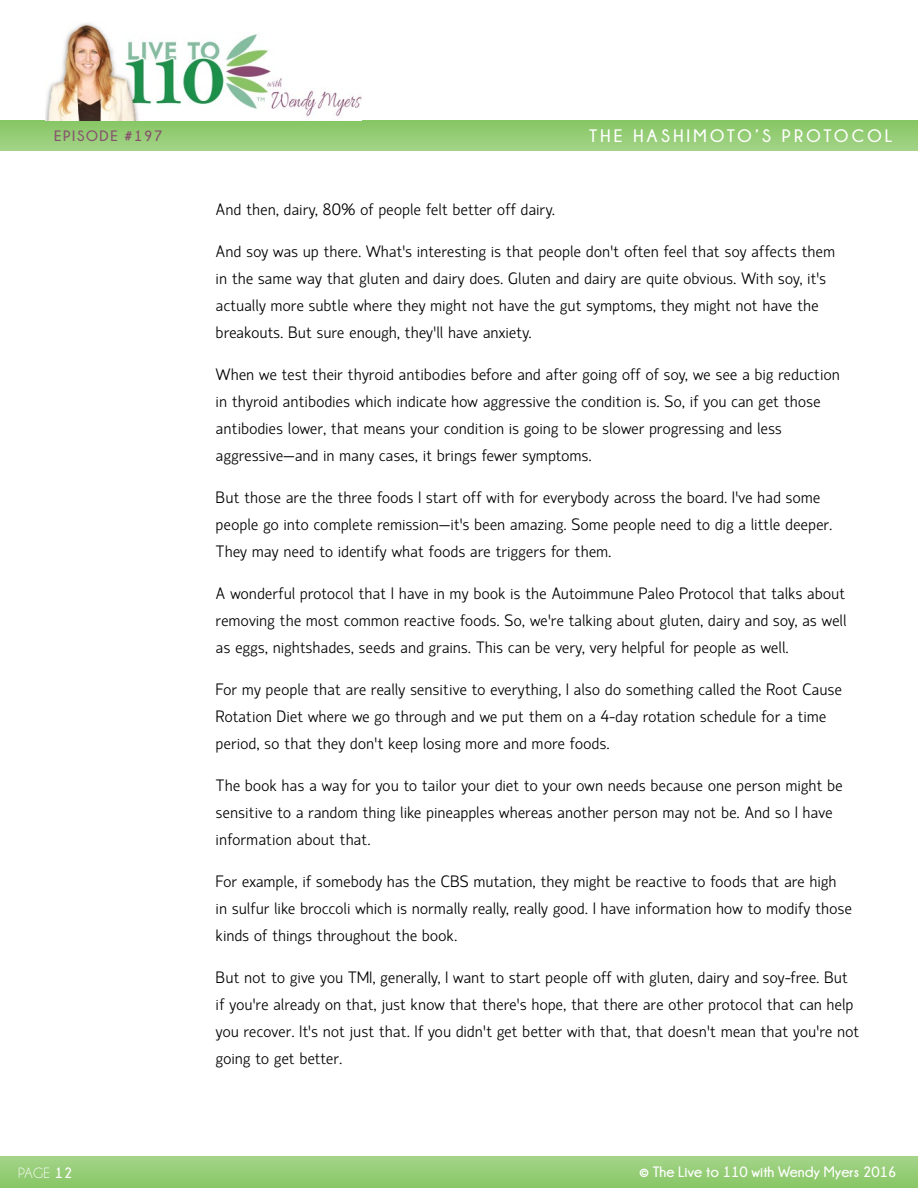
<style>
.page{position:relative;width:918px;height:1188px;background:#fff}
.page>*{position:absolute;margin:0;border:0;box-sizing:border-box;transform-origin:0 0}
.t1{font:700 18px "Champagne&Limousines";letter-spacing:.18em;color:#fff}
.t2{font:300 16.5px/27px "Hattori Hanzo";letter-spacing:.03em;color:#000}
.t3{font:700 15px "Champagne&Limousines";color:#fff}
.t4{font:700 15px "Champagne&Limousines";letter-spacing:.11em;color:#87506d}
.t5{font:15px "Champagne&Limousines";color:#fff}
.s1{font-weight:700}
</style>
<div class="page">
<div style="left:0;top:1156px;width:918px;height:32px;background:linear-gradient(to bottom,#a5d48a,#89c766)"></div>
<div style="left:0;top:121px;width:918px;height:30px;background:linear-gradient(to bottom,#87c664,#a2d387)"></div>
<img style="left:45px;top:23px;width:317px;height:98px">
<p class="t4" style="left:54px;top:128px;width:110px">EPISODE #197</p>
<p class="t1" style="left:589px;top:126px;width:305px">THE HASHIMOTO’S PROTOCOL</p>
<p class="t2" style="left:216px;top:196px;width:340px">And then, dairy, 80% of people felt better off dairy.</p>
<p class="t2" style="left:216px;top:238px;width:620px">And soy was up there. What’s interesting is that people don’t often feel that soy affects them in the same way that gluten and dairy does. Gluten and dairy are quite obvious. With soy, it’s actually more subtle where they might not have the gut symptoms, they might not have the breakouts. But sure enough, they’ll have anxiety.</p>
<p class="t2" style="left:216px;top:361px;width:625px">When we test their thyroid antibodies before and after going off of soy, we see a big reduction in thyroid antibodies which indicate how aggressive the condition is. So, if you can get those antibodies lower, that means your condition is going to be slower progressing and less aggressive—and in many cases, it brings fewer symptoms.</p>
<p class="t2" style="left:216px;top:484px;width:618px">But those are the three foods I start off with for everybody across the board. I’ve had some people go into complete remission—it’s been amazing. Some people need to dig a little deeper.<br>They may need to identify what foods are triggers for them.</p>
<p class="t2" style="left:216px;top:580px;width:632px;text-align:justify">A wonderful protocol that I have in my book is the Autoimmune Paleo Protocol that talks about removing the most common reactive foods. So, we’re talking about gluten, dairy and soy, as well as eggs, nightshades, seeds and grains. This can be very, very helpful for people as well.</p>
<p class="t2" style="left:216px;top:676px;width:627px">For my people that are really sensitive to everything, I also do something called the Root Cause<br>Rotation Diet where we go through and we put them on a 4-day rotation schedule for a time period, so that they don’t keep losing more and more foods.</p>
<p class="t2" style="left:216px;top:772px;width:628px">The book has a way for you to tailor your diet to your own needs because one person might be sensitive to a random thing like pineapples whereas another person may not be. And so I have information about that.</p>
<p class="t2" style="left:216px;top:868px;width:637px">For example, if somebody has the CBS mutation, they might be reactive to foods that are high<br>in sulfur like broccoli which is normally really, really good. I have information how to modify those kinds of things throughout the book.</p>
<p class="t2" style="left:216px;top:964px;width:645px">But not to give you TMI, generally, I want to start people off with gluten, dairy and soy-free. But if you’re already on that, just know that there’s hope, that there are other protocol that can help you recover. It’s not just that. If you didn’t get better with that, that doesn’t mean that you’re not going to get better.</p>
<p class="t5" style="left:18px;top:1166px;width:56px">page <span class="s1">12</span></p>
<p class="t3" style="left:640px;top:1163px;width:258px">© THE LIVE TO 110 WITH WENDY MYERS 2016</p>
</div>
